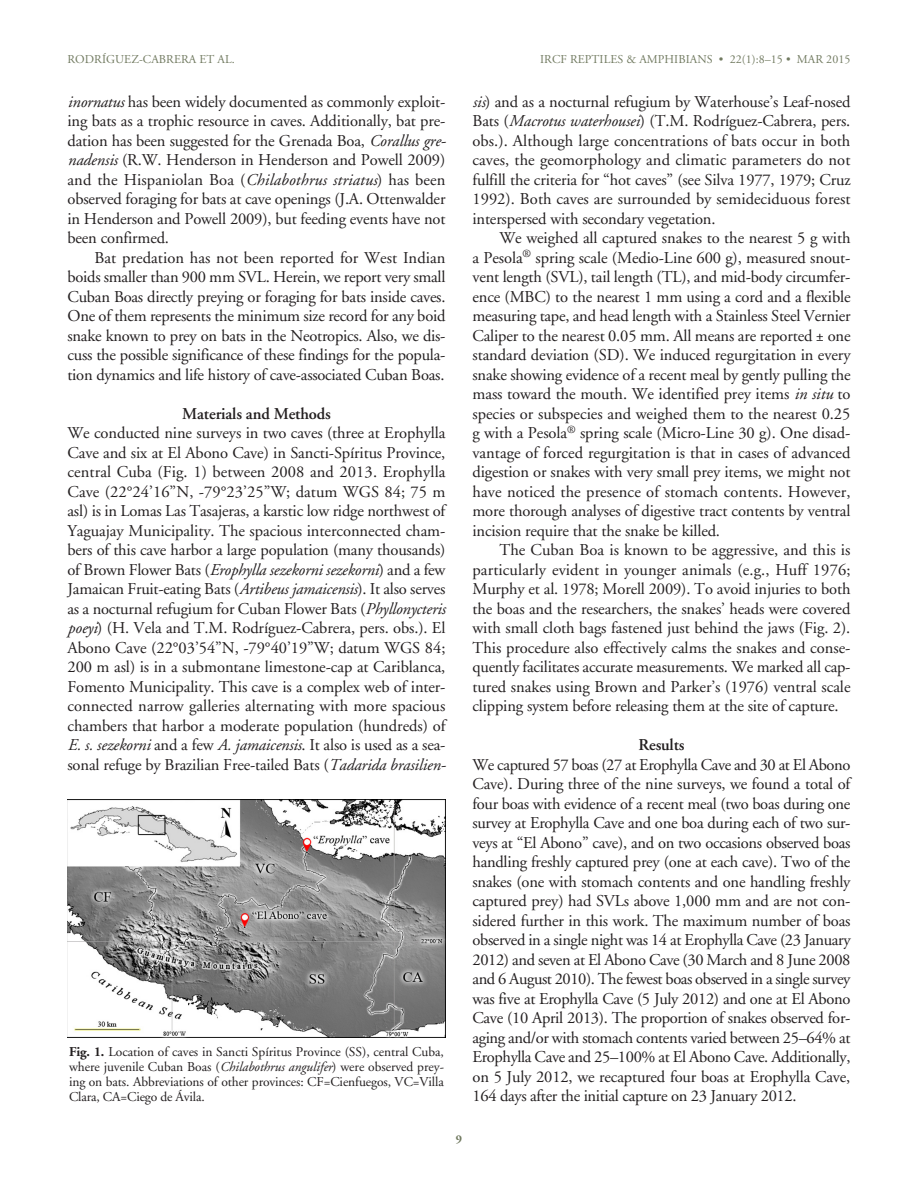
<style>
.page{position:relative;width:918px;height:1188px;background:#fff}
.page>*{position:absolute;margin:0;border:0;box-sizing:border-box;transform-origin:0 0}
.TEXT{font:16.5px/19.5px "Adobe Garamond";letter-spacing:-.01em;color:#231f20;text-align:justify}
.SUBhead{font:600 16.5px "Adobe Garamond";letter-spacing:-.01em;color:#231f20}
.Figure_Caption{font:13.5px/15px "Adobe Garamond";letter-spacing:-.01em;color:#231f20;text-align:justify}
.Running_Head_RIGHT{font:12px "Adobe Garamond";letter-spacing:.005em;color:#717a60}
.Running_Head_LEFT{font:12px "Adobe Garamond";letter-spacing:.005em;color:#717a60}
.Running_Head_LEFT-2{font:700 12px "Adobe Garamond";color:#717a60}
.s1{font-style:italic}
.s2{font-weight:700}
</style>
<div class="page">
<img style="left:68px;top:799px;width:378px;height:238px">
<p class="Running_Head_LEFT" style="left:68px;top:53px;width:169px">RODRÍGUEZ-CABRERA ET AL.</p>
<p class="Running_Head_RIGHT" style="left:540px;top:53px;width:312px">IRCF REPTILES &amp; AMPHIBIANS • 22(1):8–15 • MAR 2015</p>
<p class="TEXT" style="left:68px;top:92px;width:380px"><span class="s1">inornatus</span> has been widely documented as commonly exploit&shy;ing bats as a trophic resource in caves. Additionally, bat pre&shy;dation has been suggested for the Grenada Boa, <span class="s1">Corallus gre&shy;nadensis</span> (R.W. Henderson in Henderson and Powell 2009) and the Hispaniolan Boa (<span class="s1">Chilabothrus striatus</span>) has been observed foraging for bats at cave openings (J.A. Ottenwalder in Henderson and Powell 2009), but feeding events have not been confirmed.</p>
<p class="TEXT" style="left:68px;top:248px;width:380px;text-indent:27px">Bat predation has not been reported for West Indian boids smaller than 900 mm SVL. Herein, we report very small Cuban Boas directly preying or foraging for bats inside caves.<br>One of them represents the minimum size record for any boid snake known to prey on bats in the Neotropics. Also, we dis&shy;cuss the possible significance of these findings for the popula&shy;tion dynamics and life history of cave-associated Cuban Boas.</p>
<p class="SUBhead" style="left:182px;top:404px;width:150px">Materials and Methods</p>
<p class="TEXT" style="left:68px;top:424px;width:380px">We conducted nine surveys in two caves (three at Erophylla Cave and six at El Abono Cave) in Sancti-Spíritus Province, central Cuba (Fig. 1) between 2008 and 2013. Erophylla Cave (22°24’16”N, -79°23’25”W; datum WGS 84; 75 m asl) is in Lomas Las Tasajeras, a karstic low ridge northwest of Yaguajay Municipality. The spacious interconnected cham&shy;bers of this cave harbor a large population (many thousands) of Brown Flower Bats (<span class="s1">Erophylla sezekorni sezekorni</span>) and a few Jamaican Fruit-eating Bats (<span class="s1">Artibeus jamaicensis</span>). It also serves as a nocturnal refugium for Cuban Flower Bats (<span class="s1">Phyllonycteris poeyi</span>) (H. Vela and T.M. Rodríguez-Cabrera, pers. obs.). El Abono Cave (22°03’54”N, -79°40’19”W; datum WGS 84; 200 m asl) is in a submontane limestone-cap at Cariblanca, Fomento Municipality. This cave is a complex web of inter&shy;connected narrow galleries alternating with more spacious chambers that harbor a moderate population (hundreds) of <span class="s1">E. s. sezekorni</span> and a few <span class="s1">A. jamaicensis</span>. It also is used as a sea&shy;sonal refuge by Brazilian Free-tailed Bats (<span class="s1">Tadarida brasilien-</span></p>
<p class="Figure_Caption" style="left:69px;top:1045px;width:377px"><span class="s2">Fig. 1.</span> Location of caves in Sancti Spíritus Province (SS), central Cuba, where juvenile Cuban Boas (<span class="s1">Chilabothrus angulifer</span>) were observed prey&shy;ing on bats. Abbreviations of other provinces: CF=Cienfuegos, VC=Villa Clara, CA=Ciego de Ávila.</p>
<p class="TEXT" style="left:472px;top:92px;width:380px"><span class="s1">sis</span>) and as a nocturnal refugium by Waterhouse’s Leaf-nosed Bats (<span class="s1">Macrotus waterhousei</span>) (T.M. Rodríguez-Cabrera, pers. obs.). Although large concentrations of bats occur in both caves, the geomorphology and climatic parameters do not fulfill the criteria for “hot caves” (see Silva 1977, 1979; Cruz 1992). Both caves are surrounded by semideciduous forest interspersed with secondary vegetation.</p>
<p class="TEXT" style="left:472px;top:229px;width:380px;text-indent:27px">We weighed all captured snakes to the nearest 5 g with a Pesola<sup>®</sup> spring scale (Medio-Line 600 g), measured snout&shy;vent length (SVL), tail length (TL), and mid-body circumfer&shy;ence (MBC) to the nearest 1 mm using a cord and a flexible measuring tape, and head length with a Stainless Steel Vernier Caliper to the nearest 0.05 mm. All means are reported ± one standard deviation (SD). We induced regurgitation in every snake showing evidence of a recent meal by gently pulling the mass toward the mouth. We identified prey items <span class="s1">in situ</span> to species or subspecies and weighed them to the nearest 0.25 g with a Pesola<sup>®</sup> spring scale (Micro-Line 30 g). One disad&shy;vantage of forced regurgitation is that in cases of advanced digestion or snakes with very small prey items, we might not have noticed the presence of stomach contents. However, more thorough analyses of digestive tract contents by ventral incision require that the snake be killed.</p>
<p class="TEXT" style="left:472px;top:541px;width:380px;text-indent:27px">The Cuban Boa is known to be aggressive, and this is particularly evident in younger animals (e.g., Huff 1976; Murphy et al. 1978; Morell 2009). To avoid injuries to both the boas and the researchers, the snakes’ heads were covered with small cloth bags fastened just behind the jaws (Fig. 2).<br>This procedure also effectively calms the snakes and conse&shy;quently facilitates accurate measurements. We marked all cap&shy;tured snakes using Brown and Parker’s (1976) ventral scale clipping system before releasing them at the site of capture.</p>
<p class="SUBhead" style="left:638px;top:736px;width:48px">Results</p>
<p class="TEXT" style="left:472px;top:755px;width:380px">We captured 57 boas (27 at Erophylla Cave and 30 at El Abono Cave). During three of the nine surveys, we found a total of four boas with evidence of a recent meal (two boas during one survey at Erophylla Cave and one boa during each of two sur&shy;veys at “El Abono” cave), and on two occasions observed boas handling freshly captured prey (one at each cave). Two of the snakes (one with stomach contents and one handling freshly captured prey) had SVLs above 1,000 mm and are not con&shy;sidered further in this work. The maximum number of boas observed in a single night was 14 at Erophylla Cave (23 January 2012) and seven at El Abono Cave (30 March and 8 June 2008 and 6 August 2010). The fewest boas observed in a single survey was five at Erophylla Cave (5 July 2012) and one at El Abono Cave (10 April 2013). The proportion of snakes observed for&shy;aging and/or with stomach contents varied between 25–64% at Erophylla Cave and 25–100% at El Abono Cave. Additionally, on 5 July 2012, we recaptured four boas at Erophylla Cave, 164 days after the initial capture on 23 January 2012.</p>
<p class="Running_Head_LEFT-2" style="left:456px;top:1132px;width:8px">9</p>
</div>
